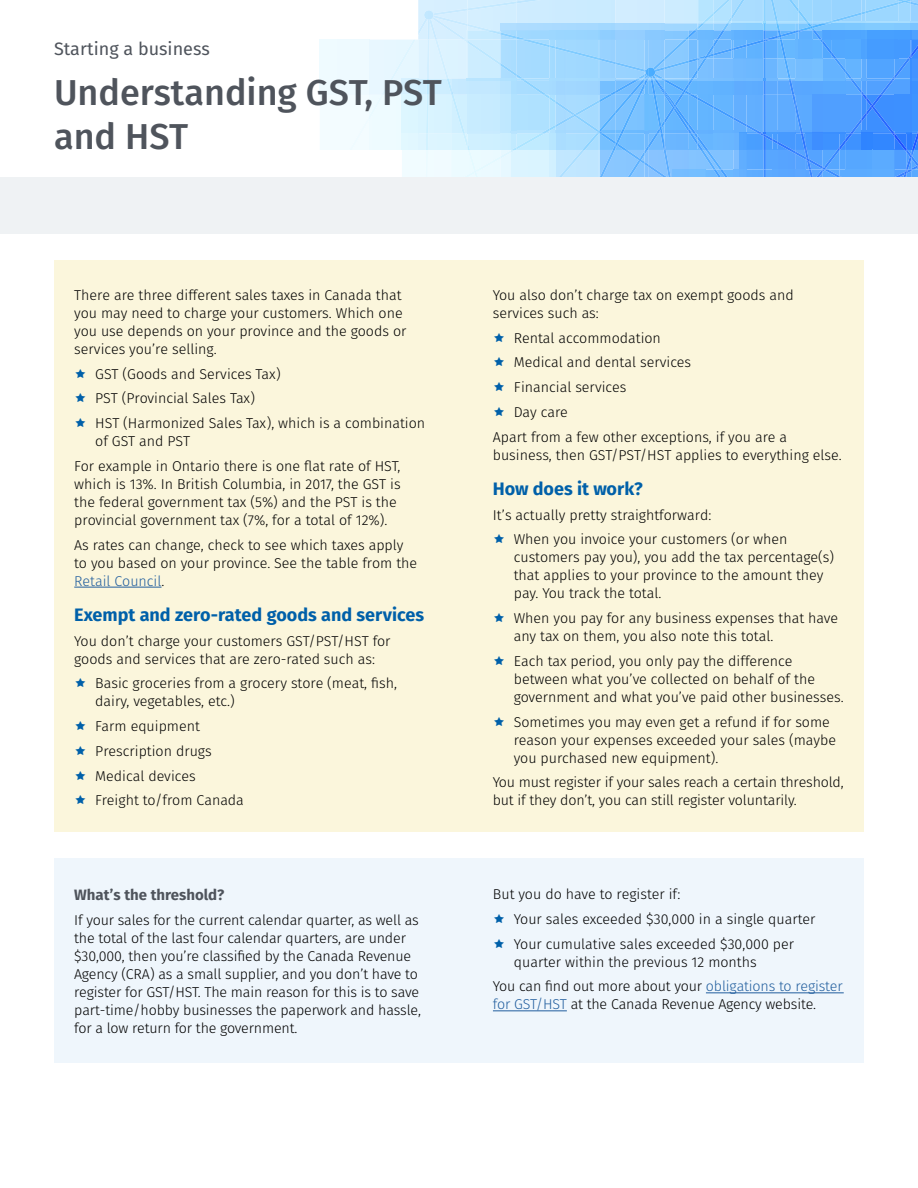
<style>
.page{position:relative;width:918px;height:1188px;background:#fff}
.page>*{position:absolute;margin:0;border:0;box-sizing:border-box;transform-origin:0 0}
.t1{font:500 36px/43.2px "Fira Sans";color:#4f545c}
.t2{font:700 18px "Fira Sans";color:#0060a9}
.t3{font:18px "Fira Sans";color:#4f545c}
.t4{font:700 15px "Fira Sans";color:#4f545c}
.t5{font:300 14.25px/18px "Fira Sans";color:#000}
.s1{color:#215e9e}
</style>
<div class="page">
<svg style="left:320px;top:0;width:598px;height:177px;background:#a2d3ff"></svg>
<div style="left:0;top:177px;width:918px;height:56px;background:#eff2f4"></div>
<div style="left:54px;top:859px;width:810px;height:204px;background:#eff6fc"></div>
<div style="left:54px;top:260px;width:810px;height:572px;background:#fbf6dc"></div>
<hr style="left:74px;top:587px;width:88px;height:1px;background:#215e9e">
<hr style="left:706px;top:992px;width:138px;height:1px;background:#215e9e">
<hr style="left:493px;top:1010px;width:74px;height:1px;background:#215e9e">
<p class="t3" style="left:54px;top:36px;width:157px">Starting a business</p>
<h1 class="t1" style="left:54px;top:69px;width:390px">Understanding GST, PST and HST</h1>
<p class="t5" style="left:74px;top:286px;width:334px">There are three different sales taxes in Canada that you may need to charge your customers. Which one you use depends on your province and the goods or services you’re selling.</p>
<p class="t5" style="left:95px;top:361px;width:332px;line-height:24.8px">GST (Goods and Services Tax)<br>PST (Provincial Sales Tax)<br>HST (Harmonized Sales Tax), which is a combination</p>
<p class="t5" style="left:74px;top:429px;width:328px;line-height:24.8px;text-indent:21px">of GST and PST<br>For example in Ontario there is one flat rate of HST,</p>
<p class="t5" style="left:74px;top:475px;width:328px">which is 13%. In British Columbia, in 2017, the GST is the federal government tax (5%) and the PST is the provincial government tax (7%, for a total of 12%).</p>
<p class="t5" style="left:74px;top:536px;width:345px">As rates can change, check to see which taxes apply to you based on your province. See the table from the<br><span class="s1">Retail Council</span>.</p>
<p class="t2" style="left:74px;top:599px;width:351px">Exempt and zero-rated goods and services</p>
<p class="t5" style="left:74px;top:632px;width:318px">You don’t charge your customers GST/PST/HST for goods and services that are zero-rated such as:</p>
<p class="t5" style="left:95px;top:674px;width:303px">Basic groceries from a grocery store (meat, fish, dairy, vegetables, etc.)</p>
<p class="t5" style="left:95px;top:714px;width:150px;line-height:24.8px">Farm equipment<br>Prescription drugs<br>Medical devices<br>Freight to/from Canada</p>
<p class="t4" style="left:74px;top:882px;width:152px">What’s the threshold?</p>
<p class="t5" style="left:74px;top:911px;width:348px">If your sales for the current calendar quarter, as well as the total of the last four calendar quarters, are under $30,000, then you’re classified by the Canada Revenue Agency (CRA) as a small supplier, and you don’t have to register for GST/HST. The main reason for this is to save part-time/hobby businesses the paperwork and hassle, for a low return for the government.</p>
<p class="t5" style="left:493px;top:286px;width:303px">You also don’t charge tax on exempt goods and services such as:</p>
<p class="t5" style="left:514px;top:329px;width:149px">Rental accommodation</p>
<p class="t5" style="left:514px;top:353px;width:179px">Medical and dental services</p>
<p class="t5" style="left:514px;top:378px;width:114px">Financial services</p>
<p class="t5" style="left:514px;top:403px;width:56px">Day care</p>
<p class="t5" style="left:493px;top:428px;width:296px">Apart from a few other exceptions, if you are a</p>
<p class="t5" style="left:493px;top:446px;width:351px">business, then GST/PST/HST applies to everything else.</p>
<p class="t2" style="left:493px;top:473px;width:152px">How does it work?</p>
<p class="t5" style="left:514px;top:502px;width:275px;line-height:24.8px;text-indent:-21px">It’s actually pretty straightforward:<br>When you invoice your customers (or when</p>
<p class="t5" style="left:514px;top:548px;width:322px">customers pay you), you add the tax percentage(s) that applies to your province to the amount they pay. You track the total.</p>
<p class="t5" style="left:514px;top:609px;width:326px">When you pay for any business expenses that have any tax on them, you also note this total.</p>
<p class="t5" style="left:514px;top:652px;width:331px">Each tax period, you only pay the difference between what you’ve collected on behalf of the government and what you’ve paid other businesses.</p>
<p class="t5" style="left:514px;top:713px;width:324px">Sometimes you may even get a refund if for some reason your expenses exceeded your sales (maybe you purchased new equipment).</p>
<p class="t5" style="left:493px;top:773px;width:353px">You must register if your sales reach a certain threshold, but if they don’t, you can still register voluntarily.</p>
<p class="t5" style="left:514px;top:882px;width:303px;line-height:24.8px;text-indent:-21px">But you do have to register if:<br>Your sales exceeded $30,000 in a single quarter<br>Your cumulative sales exceeded $30,000 per</p>
<p class="t5" style="left:493px;top:949px;width:351px;line-height:24.8px;text-indent:21px">quarter within the previous 12 months<br>You can find out more about your <span class="s1">obligations to register</span></p>
<p class="t5" style="left:493px;top:995px;width:325px"><span class="s1">for GST/HST</span> at the Canada Revenue Agency website.</p>
</div>
